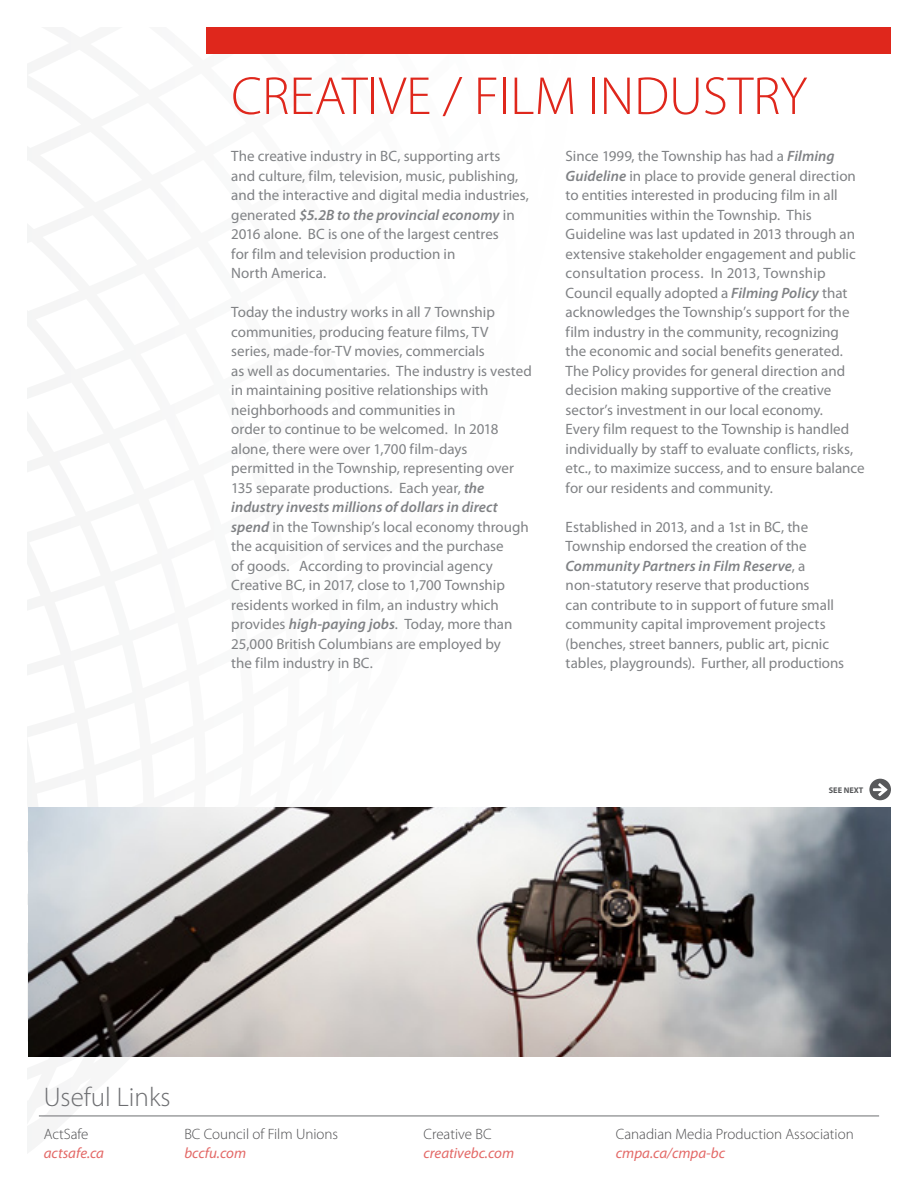
<style>
.page{position:relative;width:918px;height:1188px;background:#fff}
.page>*{position:absolute;margin:0;border:0;box-sizing:border-box;transform-origin:0 0}
.t1{font:300 54px "Myriad Pro";color:#df271c}
.t2{font:300 27px "Myriad Pro";color:#6d6e71}
.t3{font:15px/19.5px "Myriad Pro";color:#808285}
.t4{font:300 15px "Myriad Pro";color:#4d4d4f}
.t5{font:italic 15px "Myriad Pro";color:#e36967}
.t6{font:700 8.25px "Myriad";color:#58595b}
.s1{font-weight:600;font-style:italic}
</style>
<div class="page">
<img style="left:29px;top:807px;width:862px;height:250px">
<hr style="left:39px;top:1116px;width:840px;height:1px;background:#6d6e71">
<svg style="left:869px;top:779px;width:22px;height:21px"></svg>
<div style="left:207px;top:27px;width:684px;height:27px;background:#df271c"></div>
<h1 class="t1" style="left:231px;top:66px;width:577px">CREATIVE / FILM INDUSTRY</h1>
<p class="t3" style="left:566px;top:146px;width:301px">Since 1999, the Township has had a <span class="s1">Filming Guideline</span> in place to provide general direction to entities interested in producing film in all communities within the Township. This Guideline was last updated in 2013 through an extensive stakeholder engagement and public consultation process. In 2013, Township Council equally adopted a <span class="s1">Filming Policy</span> that acknowledges the Township’s support for the film industry in the community, recognizing<br>the economic and social benefits generated.<br>The Policy provides for general direction and decision making supportive of the creative sector’s investment in our local economy.<br>Every film request to the Township is handled individually by staff to evaluate conflicts, risks, etc., to maximize success, and to ensure balance for our residents and community.</p>
<p class="t3" style="left:566px;top:517px;width:280px">Established in 2013, and a 1st in BC, the Township endorsed the creation of the <span class="s1">Community Partners in Film Reserve</span>, a non-statutory reserve that productions<br>can contribute to in support of future small community capital improvement projects (benches, street banners, public art, picnic tables, playgrounds). Further, all productions</p>
<p class="t3" style="left:231px;top:146px;width:299px">The creative industry in BC, supporting arts<br>and culture, film, television, music, publishing, and the interactive and digital media industries, generated <span class="s1">$5.2B to the provincial economy</span> in 2016 alone. BC is one of the largest centres<br>for film and television production in<br>North America.</p>
<p class="t3" style="left:231px;top:302px;width:302px">Today the industry works in all 7 Township communities, producing feature films, TV<br>series, made-for-TV movies, commercials<br>as well as documentaries. The industry is vested in maintaining positive relationships with neighborhoods and communities in<br>order to continue to be welcomed. In 2018 alone, there were over 1,700 film-days permitted in the Township, representing over 135 separate productions. Each year, <span class="s1">the industry invests millions of dollars in direct spend</span> in the Township’s local economy through the acquisition of services and the purchase<br>of goods. According to provincial agency Creative BC, in 2017, close to 1,700 Township residents worked in film, an industry which provides <span class="s1">high-paying jobs</span>. Today, more than 25,000 British Columbians are employed by<br>the film industry in BC.</p>
<p class="t6" style="left:829px;top:786px;width:36px">SEE NEXT</p>
<h2 class="t2" style="left:44px;top:1083px;width:128px">Useful Links</h2>
<p class="t4" style="left:44px;top:1125px;width:46px">ActSafe</p>
<p class="t5" style="left:44px;top:1144px;width:62px">actsafe.ca</p>
<p class="t4" style="left:184px;top:1125px;width:155px">BC Council of Film Unions</p>
<p class="t5" style="left:184px;top:1144px;width:63px">bccfu.com</p>
<p class="t4" style="left:424px;top:1125px;width:70px">Creative BC</p>
<p class="t5" style="left:424px;top:1144px;width:92px">creativebc.com</p>
<p class="t4" style="left:616px;top:1125px;width:239px">Canadian Media Production Association</p>
<p class="t5" style="left:616px;top:1144px;width:111px">cmpa.ca/cmpa-bc</p>
</div>
